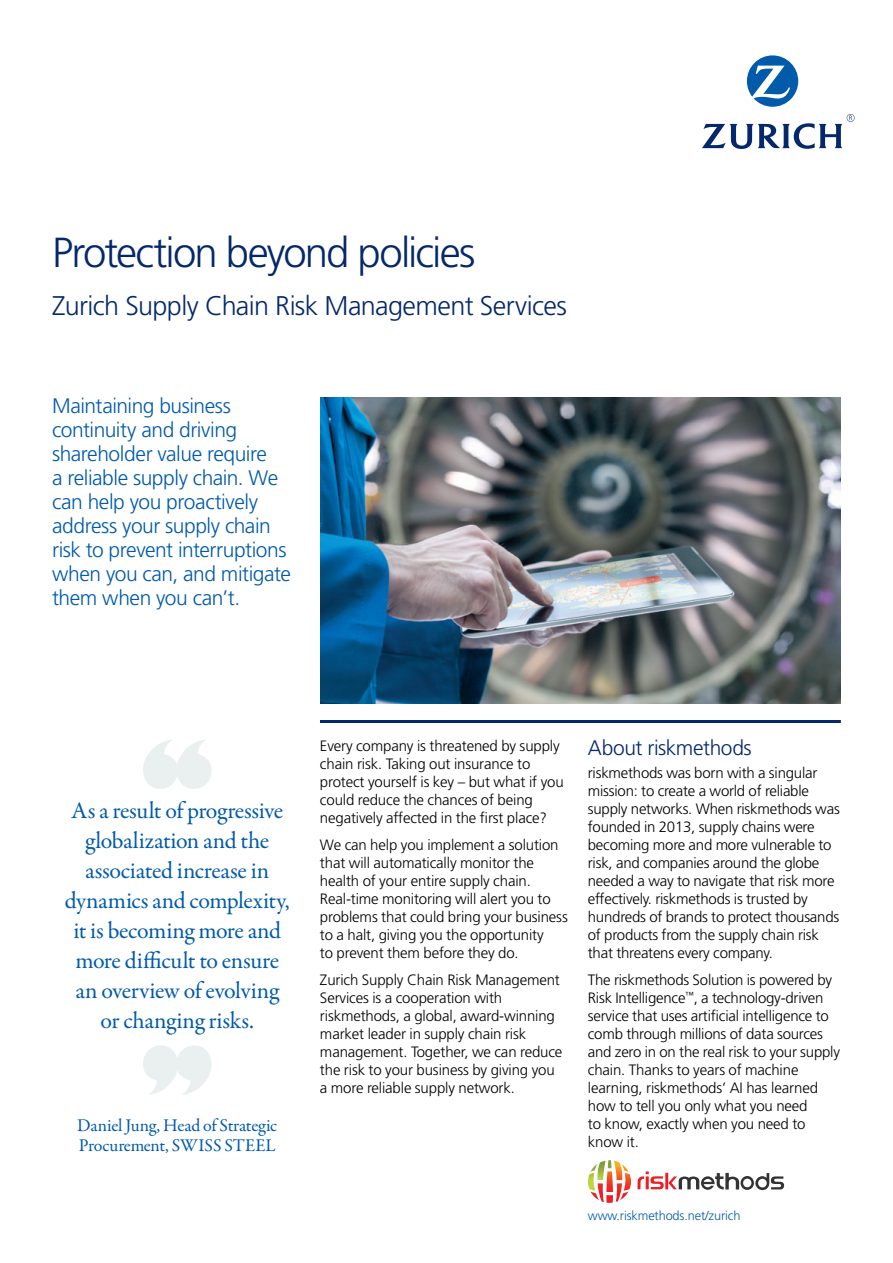
<style>
.page{position:relative;width:893px;height:1263px;background:#fff}
.page>*{position:absolute;margin:0;border:0;box-sizing:border-box;transform-origin:0 0}
.t1{font:300 42px "Frutiger LT Std";letter-spacing:-.045em;color:#04286b}
.t2{font:300 27px "Frutiger LT Std";letter-spacing:-.02em;color:#04286b}
.t3{font:24px/30px "Garamond Premr Pro";letter-spacing:-.015em;color:#015aaa;text-align:center}
.t4{font:300 21px/24px "Frutiger LT Std";letter-spacing:-.02em;color:#015aaa}
.t5{font:300 21px "Frutiger LT Std";letter-spacing:-.02em;color:#04286b}
.t6{font:18px/19.5px "Garamond Premr Pro";letter-spacing:-.015em;color:#015aaa}
.t7{font:300 15px/18px "Frutiger LT Std";letter-spacing:-.01em;color:#000}
.t8{font:300 12.75px "Frutiger LT Std";letter-spacing:-.01em;color:#015aaa}
</style>
<div class="page">
<img style="left:320px;top:397px;width:521px;height:306px">
<hr style="left:320px;top:720px;width:521px;height:3px;background:#04286b">
<svg style="left:588px;top:1160px;width:196px;height:43px"></svg>
<svg style="left:143px;top:740px;width:69px;height:49px"></svg>
<svg style="left:143px;top:1045px;width:69px;height:50px"></svg>
<svg style="left:747px;top:55px;width:51px;height:52px"></svg>
<svg style="left:702px;top:114px;width:152px;height:35px"></svg>
<h1 class="t1" style="left:52px;top:229px;width:425px">Protection beyond policies</h1>
<h2 class="t2" style="left:52px;top:290px;width:516px">Zurich Supply Chain Risk Management Services</h2>
<h3 class="t4" style="left:52px;top:394px;width:240px">Maintaining business continuity and driving shareholder value require<br>a reliable supply chain. We can help you proactively address your supply chain risk to prevent interruptions when you can, and mitigate them when you can’t.</h3>
<h3 class="t3" style="left:65px;top:796px;width:227px">As a result of progressive globalization and the associated increase in dynamics and complexity, it is becoming more and more difficult to ensure an overview of evolving or changing risks.</h3>
<p class="t6" style="left:77px;top:1116px;width:201px">Daniel Jung, Head of Strategic<br>Procurement, SWISS STEEL</p>
<p class="t7" style="left:320px;top:737px;width:245px">Every company is threatened by supply chain risk. Taking out insurance to protect yourself is key – but what if you could reduce the chances of being negatively affected in the first place?</p>
<p class="t7" style="left:320px;top:836px;width:249px">We can help you implement a solution that will automatically monitor the health of your entire supply chain.<br>Real-time monitoring will alert you to problems that could bring your business to a halt, giving you the opportunity<br>to prevent them before they do.</p>
<p class="t7" style="left:320px;top:971px;width:244px">Zurich Supply Chain Risk Management Services is a cooperation with riskmethods, a global, award-winning market leader in supply chain risk management. Together, we can reduce the risk to your business by giving you a more reliable supply network.</p>
<h3 class="t5" style="left:588px;top:736px;width:165px">About riskmethods</h3>
<p class="t7" style="left:588px;top:763px;width:253px">riskmethods was born with a singular mission: to create a world of reliable supply networks. When riskmethods was founded in 2013, supply chains were becoming more and more vulnerable to risk, and companies around the globe needed a way to navigate that risk more effectively. riskmethods is trusted by hundreds of brands to protect thousands of products from the supply chain risk that threatens every company.</p>
<p class="t7" style="left:588px;top:970px;width:254px">The riskmethods Solution is powered by Risk Intelligence<sup>™</sup>, a technology-driven service that uses artificial intelligence to comb through millions of data sources and zero in on the real risk to your supply chain. Thanks to years of machine learning, riskmethods’ AI has learned how to tell you only what you need<br>to know, exactly when you need to know it.</p>
<p class="t8" style="left:588px;top:1208px;width:154px">www.riskmethods.net/zurich</p>
</div>
